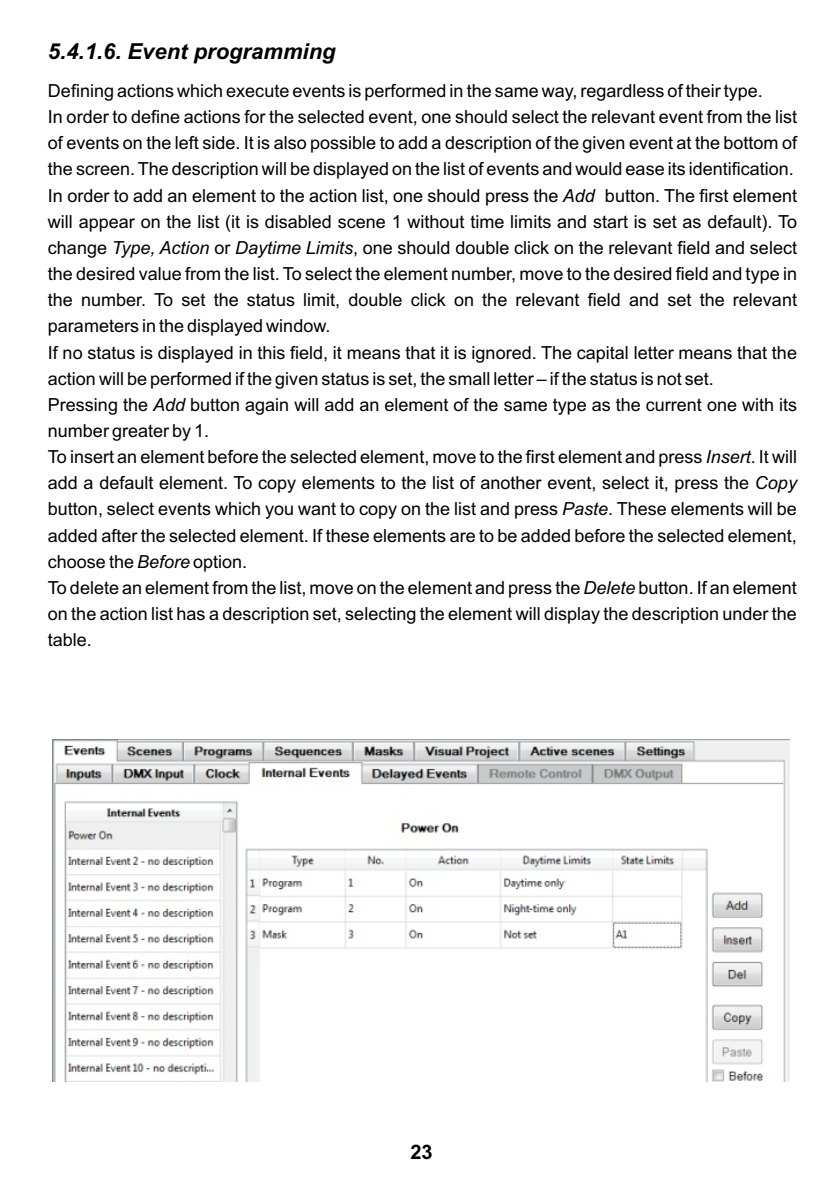
<style>
.page{position:relative;width:840px;height:1191px;background:#fff}
.page>*{position:absolute;margin:0;border:0;box-sizing:border-box;transform-origin:0 0}
.t1{font:italic 700 22px "Arial";color:#000}
.t2{font:700 20px "Arial";color:#000}
.t3{font:18px/26.2px "Arial";color:#000}
.s1{font-style:italic}
</style>
<div class="page">
<img style="left:52px;top:739px;width:737px;height:342px">
<p class="t1" style="left:48px;top:43px;width:289px">5.4.1.6. Event programming</p>
<p class="t3" style="left:48px;top:79px;width:750px">Defining actions which execute events is performed in the same way, regardless of their type.<br>In order to define actions for the selected event, one should select the relevant event from the list of events on the left side. It is also possible to add a description of the given event at the bottom of the screen. The description will be displayed on the list of events and would ease its identification.<br>In order to add an element to the action list, one should press the <span class="s1">Add</span> button. The first element will appear on the list (it is disabled scene 1 without time limits and start is set as default). To change <span class="s1">Type, Action</span> or <span class="s1">Daytime Limits</span>, one should double click on the relevant field and select the desired value from the list. To select the element number, move to the desired field and type in the number. To set the status limit, double click on the relevant field and set the relevant parameters in the displayed window.<br>If no status is displayed in this field, it means that it is ignored. The capital letter means that the action will be performed if the given status is set, the small letter – if the status is not set.<br>Pressing the <span class="s1">Add</span> button again will add an element of the same type as the current one with its number greater by 1.<br>To insert an element before the selected element, move to the first element and press <span class="s1">Insert</span>. It will add a default element. To copy elements to the list of another event, select it, press the <span class="s1">Copy </span>button, select events which you want to copy on the list and press <span class="s1">Paste</span>. These elements will be added after the selected element. If these elements are to be added before the selected element, choose the <span class="s1">Before</span> option.<br>To delete an element from the list, move on the element and press the <span class="s1">Delete</span> button. If an element on the action list has a description set, selecting the element will display the description under the table.</p>
<p class="t2" style="left:410px;top:1144px;width:24px">23</p>
</div>
